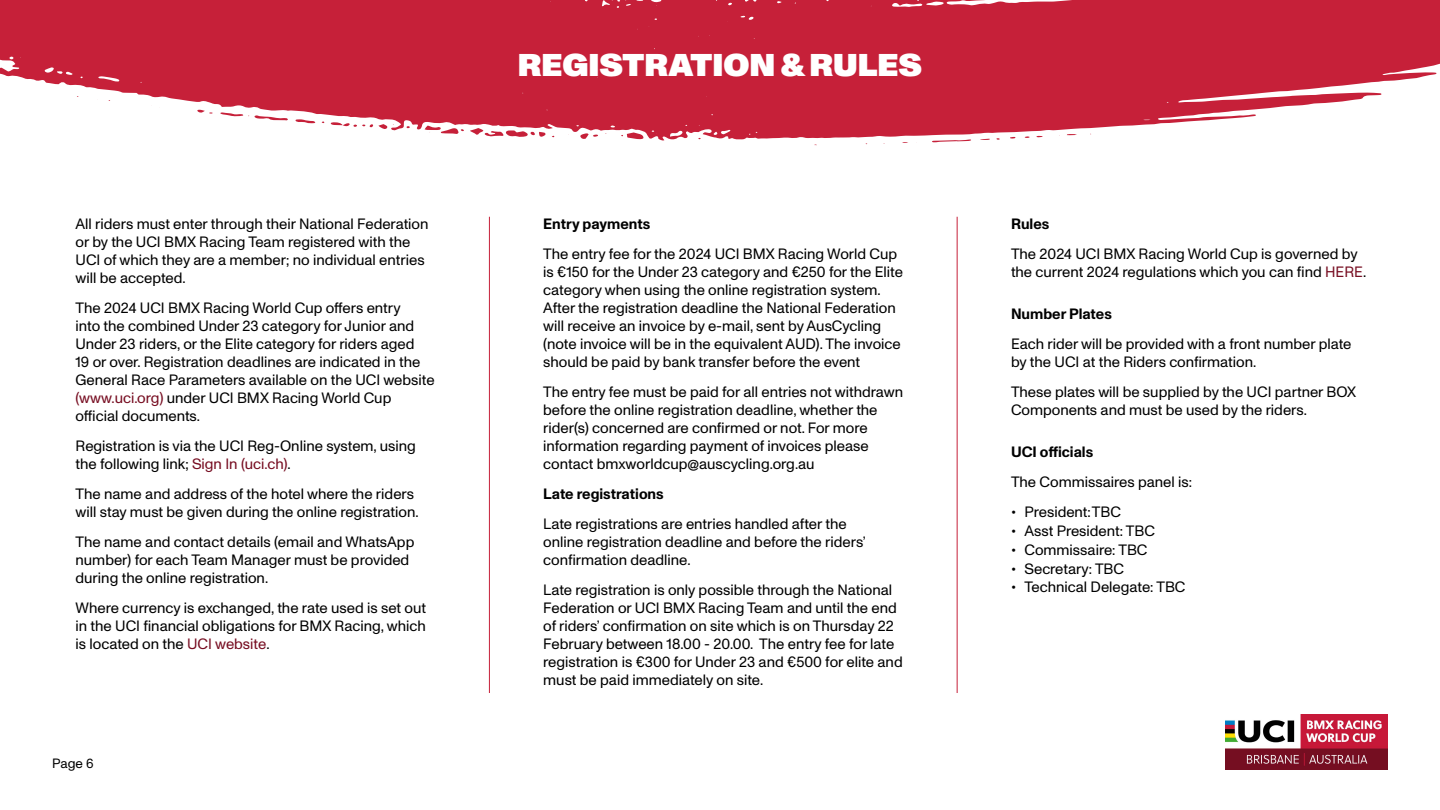
<style>
.page{position:relative;width:1440px;height:810px;background:#fff}
.page>*{position:absolute;margin:0;border:0;box-sizing:border-box;transform-origin:0 0}
.t1{font:900 31.5px "ABC Monument Grotesk Unlicensed Trial";color:#fff}
.t2{font:15px/18px "ABC Monument Grotesk Unlicensed Trial";color:#000}
.t3{font:700 15px "ABC Monument Grotesk Unlicensed Trial";color:#000}
.t4{font:13.5px "ABC Monument Grotesk Unlicensed Trial";color:#000}
.s1{color:#770e22}
</style>
<div class="page">
<img style="left:1225px;top:714px;width:163px;height:55px">
<hr style="left:489px;top:217px;width:1px;height:476px;background:#c62039">
<hr style="left:957px;top:217px;width:1px;height:476px;background:#c62039">
<svg style="left:0;top:0;width:1440px;height:141px;fill:#c62039"></svg>
<svg style="left:932px;top:139px;width:39px;height:3px"></svg>
<svg style="left:295px;top:119px;width:20px;height:4px"></svg>
<svg style="left:470px;top:128px;width:76px;height:9px"></svg>
<svg style="left:580px;top:133px;width:18px;height:6px"></svg>
<svg style="left:1010px;top:137px;width:6px;height:2px"></svg>
<svg style="left:197px;top:110px;width:16px;height:4px"></svg>
<svg style="left:621px;top:132px;width:23px;height:7px"></svg>
<svg style="left:220px;top:112px;width:68px;height:8px"></svg>
<svg style="left:331px;top:122px;width:63px;height:7px"></svg>
<svg style="left:425px;top:126px;width:39px;height:8px"></svg>
<p class="t2" style="left:76px;top:215px;width:355px">All riders must enter through their National Federation or by the UCI BMX Racing Team registered with the UCI of which they are a member; no individual entries will be accepted.</p>
<p class="t2" style="left:76px;top:299px;width:361px">The 2024 UCI BMX Racing World Cup offers entry<br>into the combined Under 23 category for Junior and Under 23 riders, or the Elite category for riders aged<br>19 or over. Registration deadlines are indicated in the General Race Parameters available on the UCI website <span class="s1">(www.uci.org)</span> under UCI BMX Racing World Cup official documents.</p>
<p class="t2" style="left:76px;top:437px;width:342px">Registration is via the UCI Reg-Online system, using the following link; <span class="s1">Sign In (uci.ch)</span>.</p>
<p class="t2" style="left:76px;top:485px;width:345px">The name and address of the hotel where the riders will stay must be given during the online registration.</p>
<p class="t2" style="left:76px;top:533px;width:340px">The name and contact details (email and WhatsApp number) for each Team Manager must be provided during the online registration.</p>
<p class="t2" style="left:76px;top:599px;width:352px;text-align:justify">Where currency is exchanged, the rate used is set out in the UCI financial obligations for BMX Racing, which is located on the <span class="s1">UCI website</span>.</p>
<p class="t4" style="left:52px;top:756px;width:43px">Page 6</p>
<h1 class="t1" style="left:518px;top:45px;width:406px">REGISTRATION &amp; RULES</h1>
<p class="t3" style="left:543px;top:215px;width:109px">Entry payments</p>
<p class="t2" style="left:543px;top:245px;width:361px">The entry fee for the 2024 UCI BMX Racing World Cup is €150 for the Under 23 category and €250 for the Elite category when using the online registration system.<br>After the registration deadline the National Federation will receive an invoice by e-mail, sent by AusCycling (note invoice will be in the equivalent AUD). The invoice should be paid by bank transfer before the event</p>
<p class="t2" style="left:543px;top:383px;width:361px">The entry fee must be paid for all entries not withdrawn before the online registration deadline, whether the rider(s) concerned are confirmed or not. For more information regarding payment of invoices please contact bmxworldcup@auscycling.org.au</p>
<p class="t3" style="left:543px;top:485px;width:122px">Late registrations</p>
<p class="t2" style="left:543px;top:515px;width:324px">Late registrations are entries handled after the online registration deadline and before the riders’ confirmation deadline.</p>
<p class="t2" style="left:543px;top:581px;width:361px">Late registration is only possible through the National Federation or UCI BMX Racing Team and until the end of riders’ confirmation on site which is on Thursday 22<br>February between 18.00 - 20.00. The entry fee for late registration is €300 for Under 23 and €500 for elite and must be paid immediately on site.</p>
<p class="t3" style="left:1011px;top:215px;width:40px">Rules</p>
<p class="t2" style="left:1011px;top:245px;width:357px">The 2024 UCI BMX Racing World Cup is governed by the current 2024 regulations which you can find <span class="s1">HERE</span>.</p>
<p class="t3" style="left:1011px;top:305px;width:102px">Number Plates</p>
<p class="t2" style="left:1011px;top:335px;width:342px">Each rider will be provided with a front number plate by the UCI at the Riders confirmation.</p>
<p class="t2" style="left:1011px;top:383px;width:347px">These plates will be supplied by the UCI partner BOX<br>Components and must be used by the riders.</p>
<p class="t3" style="left:1011px;top:443px;width:84px">UCI officials</p>
<p class="t2" style="left:1011px;top:473px;width:183px">The Commissaires panel is:</p>
<p class="t2" style="left:1011px;top:503px;width:112px">• President:TBC</p>
<p class="t2" style="left:1011px;top:522px;width:145px">• Asst President: TBC</p>
<p class="t2" style="left:1011px;top:541px;width:138px">• Commissaire: TBC</p>
<p class="t2" style="left:1011px;top:560px;width:115px">• Secretary: TBC</p>
<p class="t2" style="left:1011px;top:578px;width:176px">• Technical Delegate: TBC</p>
</div>
